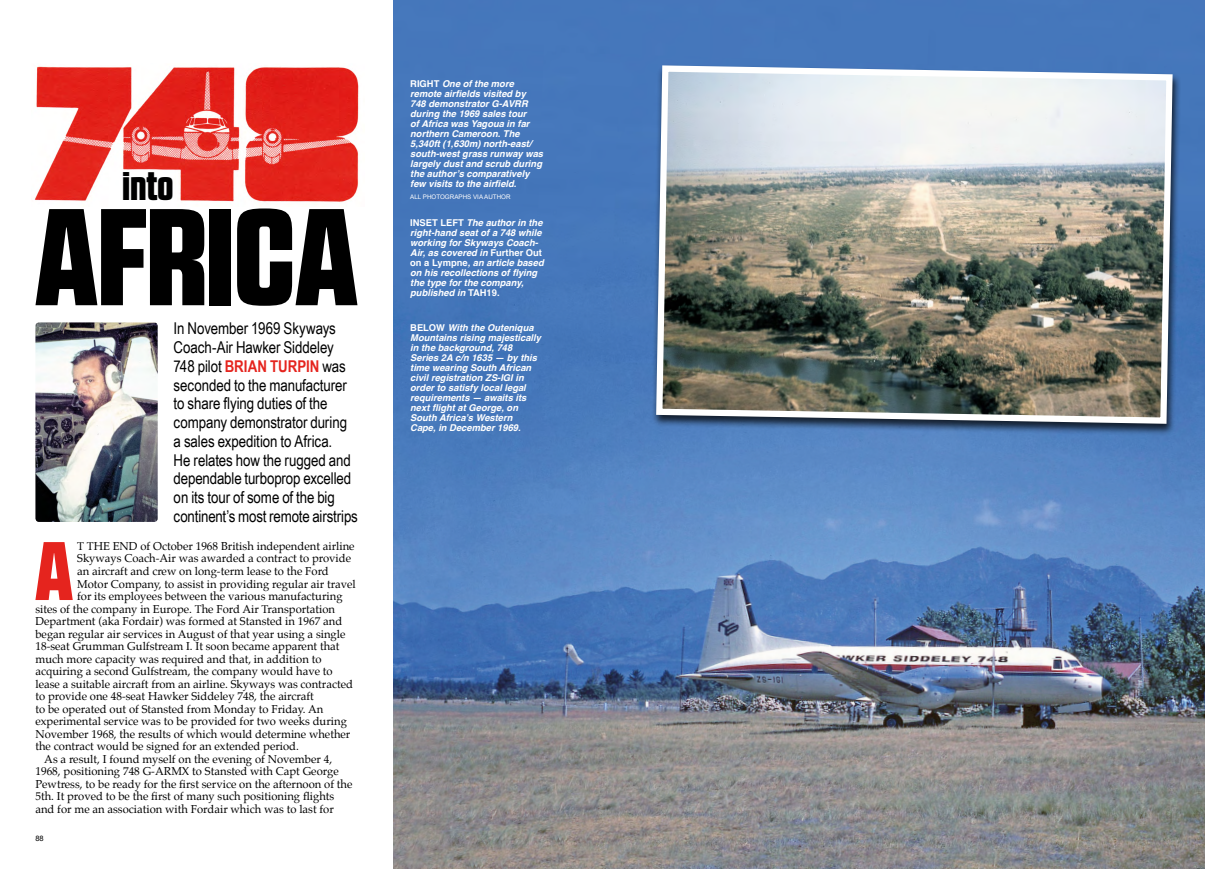
<style>
.page{position:relative;width:1205px;height:869px;background:#fff}
.page>*{position:absolute;margin:0;border:0;box-sizing:border-box;transform-origin:0 0}
.t1{font:137.25px "RB No 2.1 a Black DEMO";color:#000}
.t2{font:82.62px "RB No 2.1 a Black DEMO";color:#e5241e}
.t3{font:38.75px "RB No 2.1 a Black DEMO";color:#000}
.Feature_Standfirst{font:16.25px/18.8px "Arial Narrow";letter-spacing:-.005em;color:#000}
.t4{font:11.25px/12.5px "Palatino";color:#000}
.B_CAPTION{font:italic 700 9.38px/10px "Helvetica";color:#fff}
.t5{font:7.5px "Arial";color:#000}
.t6{font:6.25px "Arial";color:#fff}
.s1{font-weight:700;color:#e5241e}
.s2{font-style:normal}
</style>
<div class="page">
<img style="left:393px;top:0;width:812px;height:868px">
<div style="left:651px;top:64px;width:530px;height:371px;background:#000;opacity:.75"></div>
<img style="left:653px;top:62px;width:523px;height:365px">
<img style="left:34px;top:66px;width:325px;height:136px">
<img style="left:35px;top:322px;width:123px;height:199px">
<p class="t3" style="left:123px;top:171px;width:52px">into</p>
<p class="t1" style="left:35px;top:202px;width:324px">AFRICA</p>
<p class="Feature_Standfirst" style="left:174px;top:318px;width:186px">In November 1969 Skyways<br>Coach-Air Hawker Siddeley<br>748 pilot <span class="s1">BRIAN TURPIN</span> was seconded to the manufacturer to share flying duties of the company demonstrator during a sales expedition to Africa.<br>He relates how the rugged and dependable turboprop excelled on its tour of some of the big continent’s most remote airstrips</p>
<p class="t2" style="left:35px;top:538px;width:39px">A</p>
<p class="t4" style="left:77px;top:539px;width:279px">T THE END of October 1968 British independent airline</p>
<p class="t4" style="left:77px;top:552px;width:275px">Skyways Coach-Air was awarded a contract to provide</p>
<p class="t4" style="left:77px;top:564px;width:253px">an aircraft and crew on long-term lease to the Ford</p>
<p class="t4" style="left:77px;top:577px;width:280px">Motor Company, to assist in providing regular air travel</p>
<p class="t4" style="left:77px;top:589px;width:267px">for its employees between the various manufacturing</p>
<p class="t4" style="left:35px;top:602px;width:301px">sites of the company in Europe. The Ford Air Transportation</p>
<p class="t4" style="left:35px;top:614px;width:308px">Department (aka Fordair) was formed at Stansted in 1967 and</p>
<p class="t4" style="left:35px;top:627px;width:312px">began regular air services in August of that year using a single</p>
<p class="t4" style="left:35px;top:639px;width:306px">18-seat Grumman Gulfstream I. It soon became apparent that</p>
<p class="t4" style="left:35px;top:652px;width:288px">much more capacity was required and that, in addition to</p>
<p class="t4" style="left:35px;top:664px;width:299px">acquiring a second Gulfstream, the company would have to</p>
<p class="t4" style="left:35px;top:677px;width:319px">lease a suitable aircraft from an airline. Skyways was contracted</p>
<p class="t4" style="left:35px;top:689px;width:280px">to provide one 48-seat Hawker Siddeley 748, the aircraft</p>
<p class="t4" style="left:35px;top:702px;width:289px">to be operated out of Stansted from Monday to Friday. An</p>
<p class="t4" style="left:35px;top:714px;width:313px">experimental service was to be provided for two weeks during</p>
<p class="t4" style="left:35px;top:727px;width:316px">November 1968, the results of which would determine whether</p>
<p class="t4" style="left:35px;top:739px;width:265px">the contract would be signed for an extended period.</p>
<p class="t4" style="left:35px;top:752px;width:319px;text-indent:9px">As a result, I found myself on the evening of November 4, 1968, positioning 748 G-ARMX to Stansted with Capt George Pewtress, to be ready for the first service on the afternoon of the 5th. It proved to be the first of many such positioning flights and for me an association with Fordair which was to last for</p>
<p class="t5" style="left:35px;top:832px;width:10px">88</p>
<p class="B_CAPTION" style="left:410px;top:79px;width:134px"><span class="s2">RIGHT</span> One of the more remote airfields visited by<br>748 demonstrator G-AVRR during the 1969 sales tour<br>of Africa was Yagoua in far northern Cameroon. The<br>5,340ft (1,630m) north-east/ south-west grass runway was largely dust and scrub during the author’s comparatively few visits to the airfield.</p>
<p class="t6" style="left:410px;top:193px;width:102px">ALL PHOTOGRAPHS VIA AUTHOR</p>
<p class="B_CAPTION" style="left:410px;top:217px;width:135px"><span class="s2">INSET LEFT</span> The author in the right-hand seat of a 748 while working for Skyways Coach-<br>Air, as covered in <span class="s2">Further Out on a Lympne</span>, an article based on his recollections of flying the type for the company, published in <span class="s2">TAH19.</span></p>
<p class="B_CAPTION" style="left:410px;top:322px;width:132px"><span class="s2">BELOW</span> With the Outeniqua<br>Mountains rising majestically in the background, 748<br>Series 2A c/n 1635 — by this time wearing South African civil registration ZS-IGI in order to satisfy local legal requirements — awaits its next flight at George, on<br>South Africa’s Western<br>Cape, in December 1969.</p>
</div>
